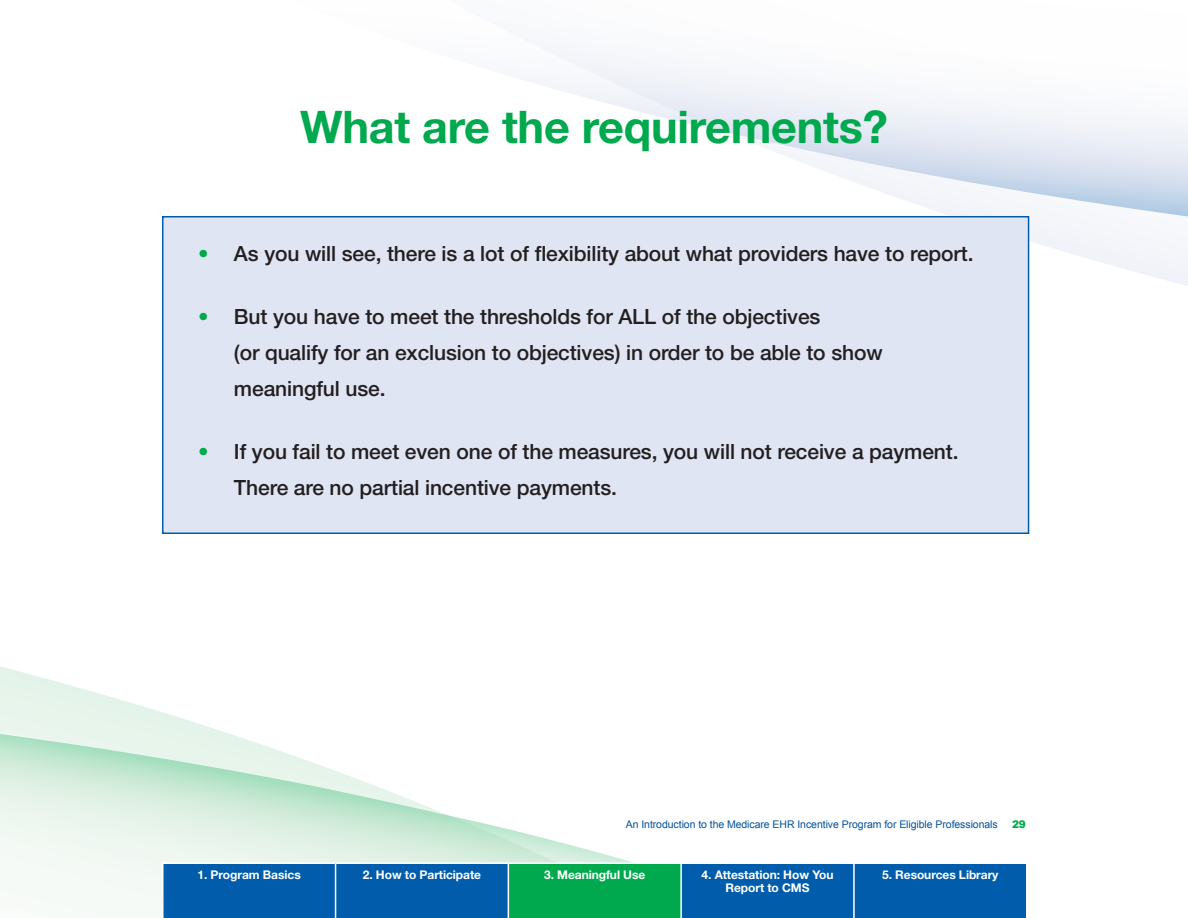
<style>
.page{position:relative;width:1188px;height:918px;background:#fff}
.page>*{position:absolute;margin:0;border:0;box-sizing:border-box;transform-origin:0 0}
.t1{font:700 45px "Helvetica Neue";letter-spacing:-.005em;color:#00a94e}
.t2{font:500 21px/36px "Helvetica Neue";letter-spacing:-.005em;color:#231f20}
.t3{font:500 21px "Helvetica Neue";color:#00a94e}
.t4{font:700 12px/13.5px "Helvetica Neue";letter-spacing:-.005em;color:#fff;text-align:center}
.t5{font:10.5px "Arial";letter-spacing:-.005em;color:#01529b}
.t6{font:900 10.5px "Arial";color:#00a94e}
</style>
<div class="page">
<svg style="left:523px;top:45px;width:665px;height:246px"></svg>
<svg style="left:0;top:666px;width:631px;height:233px"></svg>
<div style="left:164px;top:864px;width:862px;height:54px;background:#015dab"></div>
<div style="left:508px;top:863px;width:173px;height:55px;background:#00a94e"></div>
<hr style="left:162px;top:862px;width:174px;height:2px;background:#fff">
<hr style="left:162px;top:864px;width:2px;height:54px;background:#fff">
<hr style="left:336px;top:862px;width:172px;height:2px;background:#fff">
<hr style="left:335px;top:864px;width:1px;height:54px;background:#fff">
<hr style="left:508px;top:862px;width:173px;height:2px;background:#fff">
<hr style="left:508px;top:864px;width:1px;height:54px;background:#fff">
<hr style="left:680px;top:864px;width:2px;height:54px;background:#fff">
<hr style="left:853px;top:864px;width:2px;height:54px;background:#fff">
<div style="left:162px;top:216px;width:867px;height:318px;background:#e0e5f3;border:2px solid #015dab"></div>
<h1 class="t1" style="left:300px;top:99px;width:589px">What are the requirements?</h1>
<p class="t3" style="left:198px;top:241px;width:12px">•</p>
<p class="t2" style="left:234px;top:235px;width:741px">As you will see, there is a lot of flexibility about what providers have to report.</p>
<p class="t3" style="left:198px;top:304px;width:12px">•</p>
<p class="t2" style="left:234px;top:298px;width:650px">But you have to meet the thresholds for ALL of the objectives<br>(or qualify for an exclusion to objectives) in order to be able to show meaningful use.</p>
<p class="t3" style="left:198px;top:439px;width:12px">•</p>
<p class="t2" style="left:234px;top:433px;width:726px">If you fail to meet even one of the measures, you will not receive a payment.<br>There are no partial incentive payments.</p>
<p class="t5" style="left:626px;top:818px;width:374px">An Introduction to the Medicare EHR Incentive Program for Eligible Professionals</p>
<p class="t6" style="left:1012px;top:817px;width:15px">29</p>
<p class="t4" style="left:198px;top:867px;width:105px">1. Program Basics</p>
<p class="t4" style="left:363px;top:867px;width:120px">2. How to Participate</p>
<p class="t4" style="left:544px;top:867px;width:103px">3. Meaningful Use</p>
<p class="t4" style="left:702px;top:867px;width:133px">4. Attestation: How You<br>Report to CMS</p>
<p class="t4" style="left:882px;top:867px;width:118px">5. Resources Library</p>
</div>
